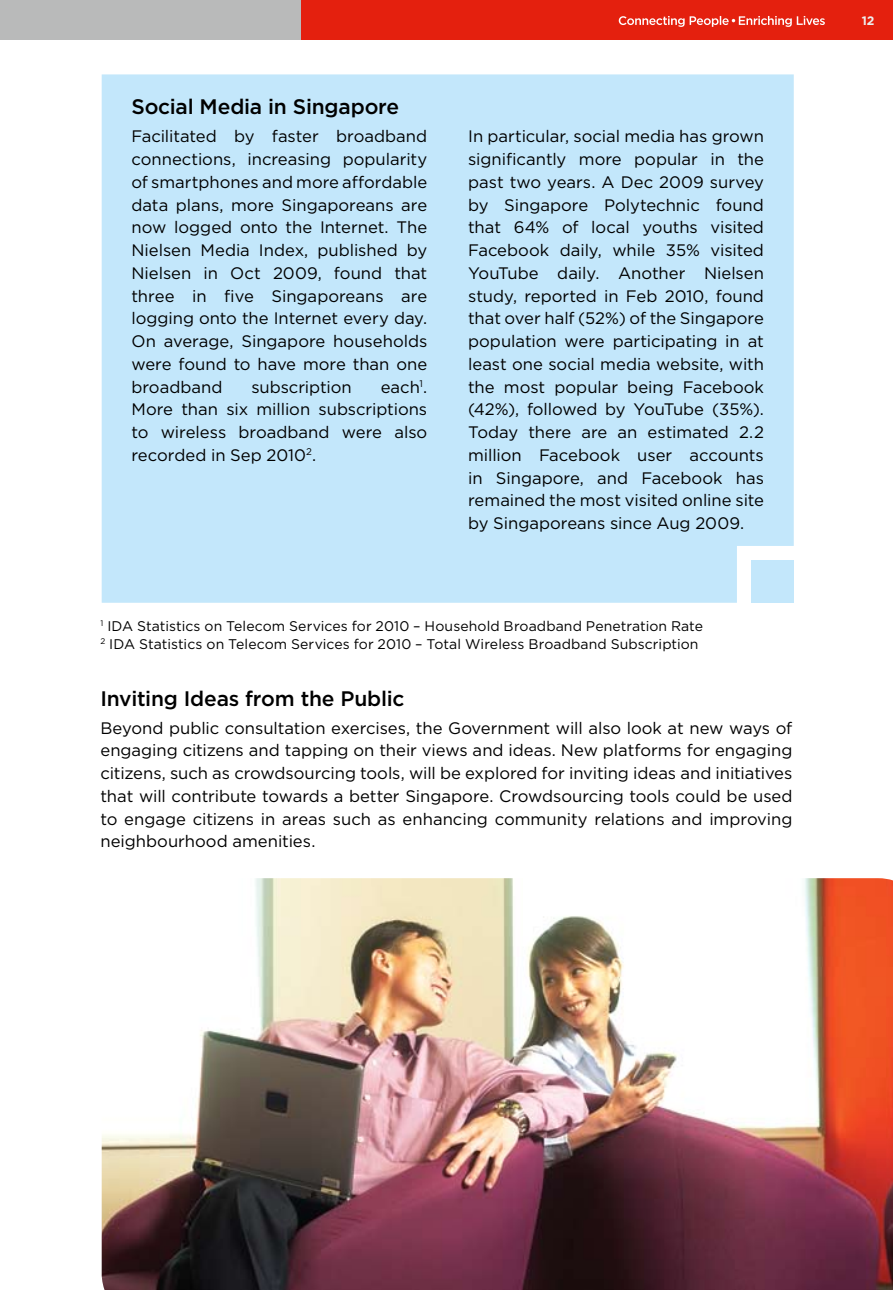
<style>
.page{position:relative;width:893px;height:1290px;background:#fff}
.page>*{position:absolute;margin:0;border:0;box-sizing:border-box;transform-origin:0 0}
.t1{font:500 21px "Gotham";letter-spacing:-.01em;color:#000}
.t2{font:16.62px/22.8px "Gotham";color:#000;text-align:justify}
.t3{font:14px/17.5px "Gotham";letter-spacing:.005em;color:#000}
.t4{font:700 12.25px "Gotham";color:#ededed}
</style>
<div class="page">
<div style="left:0;top:0;width:893px;height:40px;background:#e4200e"></div>
<div style="left:0;top:0;width:301px;height:40px;background:#b9baba"></div>
<svg style="left:619px;top:16px;width:206px;height:11px"></svg>
<div style="left:102px;top:74px;width:692px;height:529px;background:#c3e7fb"></div>
<div style="left:751px;top:560px;width:43px;height:43px;background:#c3e7fb"></div>
<img style="left:102px;top:878px;width:791px;height:412px">
<p class="t1" style="left:131px;top:94px;width:269px">Social Media in Singapore</p>
<p class="t2" style="left:131px;top:125px;width:297px">Facilitated by faster broadband connections, increasing popularity of smartphones and more affordable data plans, more Singaporeans are now logged onto the Internet. The Nielsen Media Index, published by Nielsen in Oct 2009, found that three in five Singaporeans are logging onto the Internet every day.<br>On average, Singapore households were found to have more than one broadband</p>
<p class="t2" style="left:131px;top:375px;width:297px;text-indent:249px">each<sup>1</sup>.<br>More than six million subscriptions to wireless broadband were also recorded in Sep 2010<sup>2</sup>.</p>
<p class="t2" style="left:251px;top:375px;width:102px">subscription</p>
<p class="t2" style="left:468px;top:125px;width:297px">In particular, social media has grown significantly more popular in the past two years. A Dec 2009 survey by Singapore Polytechnic found that 64% of local youths visited Facebook daily, while 35% visited YouTube daily. Another Nielsen study, reported in Feb 2010, found that over half (52%) of the Singapore population were participating in at least one social media website, with the most popular being Facebook (42%), followed by YouTube (35%).<br>Today there are an estimated 2.2 million Facebook user accounts in Singapore, and Facebook has remained the most visited online site by Singaporeans since Aug 2009.</p>
<p class="t3" style="left:100px;top:617px;width:604px"><sup>1</sup> IDA Statistics on Telecom Services for 2010 – Household Broadband Penetration Rate<br><sup>2</sup> IDA Statistics on Telecom Services for 2010 – Total Wireless Broadband Subscription</p>
<p class="t1" style="left:100px;top:687px;width:305px">Inviting Ideas from the Public</p>
<p class="t2" style="left:100px;top:716px;width:693px">Beyond public consultation exercises, the Government will also look at new ways of engaging citizens and tapping on their views and ideas. New platforms for engaging citizens, such as crowdsourcing tools, will be explored for inviting ideas and initiatives that will contribute towards a better Singapore. Crowdsourcing tools could be used to engage citizens in areas such as enhancing community relations and improving neighbourhood amenities.</p>
<p class="t4" style="left:862px;top:13px;width:14px">12</p>
</div>
